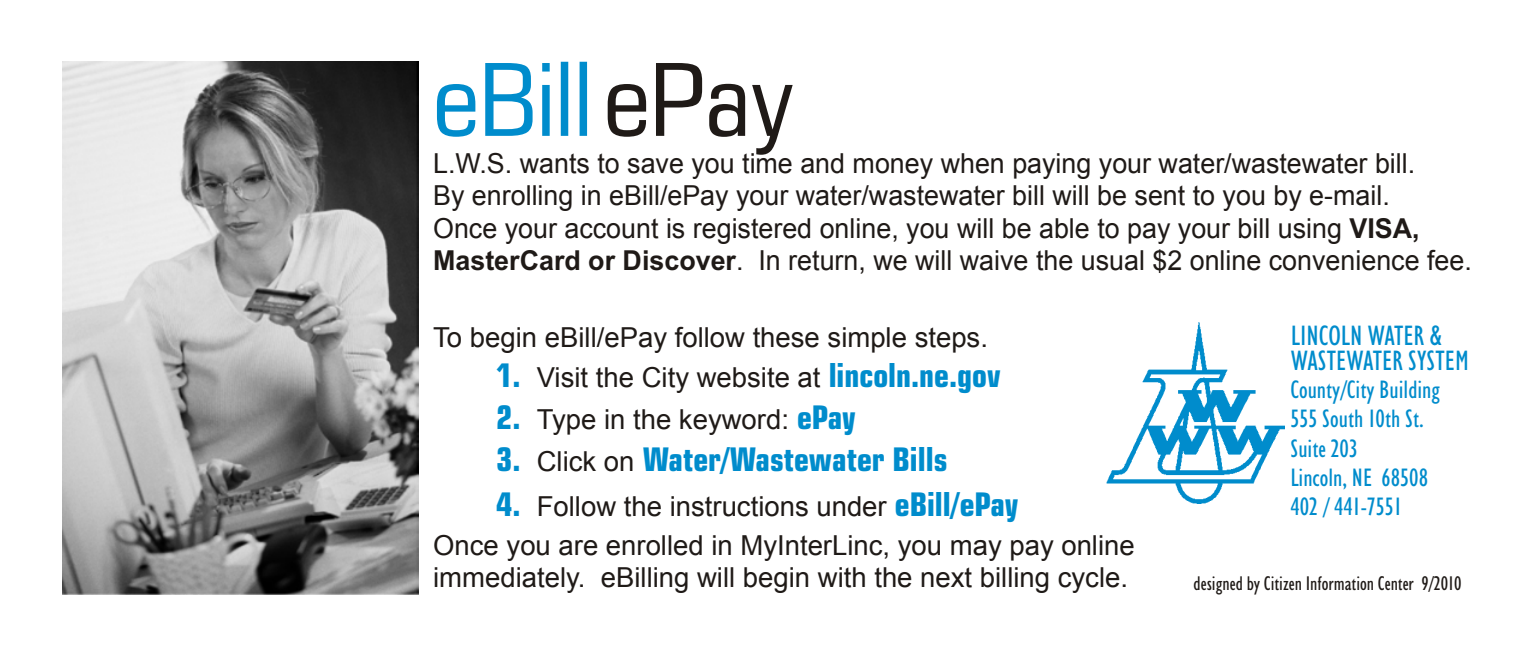
<style>
.page{position:relative;width:1530px;height:658px;background:#fff}
.page>*{position:absolute;margin:0;border:0;box-sizing:border-box;transform-origin:0 0}
.t1{font:700 condensed 32.5px "Square 721 BT";color:#008ccc}
.t2{font:condensed 28.25px/24.5px "Humanist 521 BT";color:#008ccc}
.t3{font:27.5px/32.2px "Arial";color:#1f1a17}
.t4{font:condensed 25.5px/29.2px "Humanist 521 BT";color:#008ccc}
.t5{font:condensed 20px "Humanist 521 BT";color:#1f1a17}
.s1{font-weight:700}
.s2{font-family:"Square 721 BT";font-weight:700;font-stretch:condensed;font-size:32.5px;color:#008ccc}
</style>
<div class="page">
<svg style="left:437px;top:62px;width:150px;height:75px"></svg>
<svg style="left:608px;top:63px;width:185px;height:92px"></svg>
<img style="left:63px;top:62px;width:356px;height:533px">
<img style="left:1106px;top:322px;width:179px;height:181px">
<p class="t3" style="left:433px;top:147px;width:1040px">L.W.S. wants to save you time and money when paying your water/wastewater bill.<br>By enrolling in eBill/ePay your water/wastewater bill will be sent to you by e-mail.<br>Once your account is registered online, you will be able to pay your bill using <span class="s1">VISA, MasterCard or Discover</span>. In return, we will waive the usual $2 online convenience fee.</p>
<p class="t3" style="left:433px;top:321px;width:556px">To begin eBill/ePay follow these simple steps.</p>
<p class="t3" style="left:496px;top:362px;width:506px"><span class="s2">1.</span> Visit the City website at <span class="s2">lincoln.ne.gov</span></p>
<p class="t3" style="left:496px;top:403px;width:361px"><span class="s2">2.</span> Type in the keyword: <span class="s2">ePay</span></p>
<p class="t1" style="left:496px;top:446px;width:26px">3.</p>
<p class="t1" style="left:643px;top:446px;width:306px">Water/Wastewater Bills</p>
<p class="t3" style="left:537px;top:445px;width:99px">Click on</p>
<p class="t3" style="left:496px;top:490px;width:524px"><span class="s2">4.</span> Follow the instructions under <span class="s2">eBill/ePay</span></p>
<p class="t3" style="left:433px;top:529px;width:703px">Once you are enrolled in MyInterLinc, you may pay online immediately. eBilling will begin with the next billing cycle.</p>
<p class="t2" style="left:1291px;top:325px;width:179px">LINCOLN WATER &amp;<br>WASTEWATER SYSTEM</p>
<p class="t4" style="left:1290px;top:376px;width:151px">County/City Building<br>555 South 10th St.<br>Suite 203<br>Lincoln, NE 68508<br>402 / 441-7551</p>
<p class="t5" style="left:1193px;top:575px;width:269px">designed by Citizen Information Center 9/2010</p>
</div>
